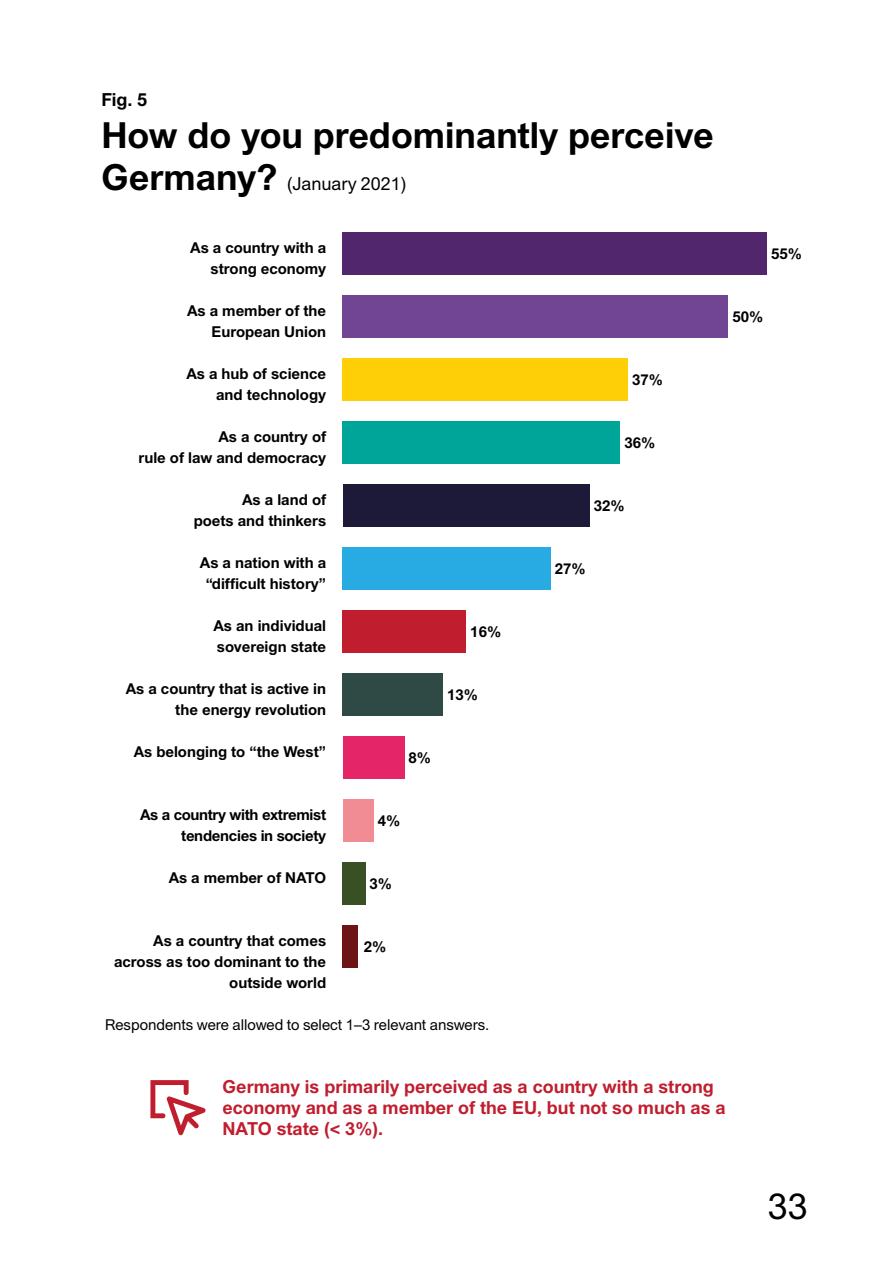
<style>
.page{position:relative;width:893px;height:1263px;background:#fff}
.page>*{position:absolute;margin:0;border:0;box-sizing:border-box;transform-origin:0 0}
.t1{font:700 36px "Union";color:#000}
.t2{font:36px "Union";color:#000}
.t3{font:700 18px/21px "Union";color:#c01e2e}
.t4{font:18px "Union";color:#000}
.t5{font:700 18px "Union";color:#000}
.t6{font:700 15px/21px "Union";color:#000;text-align:right}
.t7{font:15px "Union";color:#000}
.t8{font:700 15px/21px "Union";letter-spacing:-.02em;color:#000;text-align:right}
.s1{font-weight:700;font-size:36px}
</style>
<div class="page">
<div style="left:343px;top:232px;width:424px;height:42px;background:#51266d"></div>
<div style="left:343px;top:295px;width:385px;height:42px;background:#714594"></div>
<div style="left:343px;top:358px;width:285px;height:42px;background:#fecf07"></div>
<div style="left:343px;top:421px;width:277px;height:42px;background:#00a59a"></div>
<div style="left:343px;top:484px;width:246px;height:42px;background:#1d1a39"></div>
<div style="left:343px;top:547px;width:208px;height:42px;background:#28abe3"></div>
<div style="left:343px;top:610px;width:123px;height:42px;background:#c01e2e"></div>
<div style="left:343px;top:673px;width:100px;height:42px;background:#2f4945"></div>
<div style="left:343px;top:736px;width:61px;height:42px;background:#e42567"></div>
<div style="left:343px;top:799px;width:30px;height:42px;background:#f18c95"></div>
<div style="left:343px;top:862px;width:23px;height:42px;background:#385024"></div>
<div style="left:343px;top:925px;width:15px;height:42px;background:#6c1416"></div>
<svg style="left:150px;top:1080px;width:56px;height:55px"></svg>
<p class="t5" style="left:101px;top:89px;width:47px">Fig. 5</p>
<h1 class="t1" style="left:101px;top:113px;width:614px">How do you predominantly perceive</h1>
<p class="t4" style="left:101px;top:173px;width:306px"><span class="s1">Germany?</span> (January 2021)</p>
<p class="t6" style="left:190px;top:237px;width:137px">As a country with a strong economy</p>
<p class="t6" style="left:187px;top:300px;width:141px">As a member of the<br>European Union</p>
<p class="t6" style="left:186px;top:363px;width:141px">As a hub of science and technology</p>
<p class="t6" style="left:139px;top:426px;width:189px">As a country of<br>rule of law and democracy</p>
<p class="t6" style="left:194px;top:489px;width:134px">As a land of<br>poets and thinkers</p>
<p class="t6" style="left:200px;top:552px;width:128px;text-align:center">As a nation with a “difficult history”</p>
<p class="t6" style="left:214px;top:615px;width:114px;text-align:left">As an individual sovereign state</p>
<p class="t6" style="left:126px;top:678px;width:202px">As a country that is active in the energy revolution</p>
<p class="t6" style="left:134px;top:741px;width:194px">As belonging to “the West”</p>
<p class="t8" style="left:140px;top:804px;width:188px">As a country with extremist tendencies in society</p>
<p class="t6" style="left:169px;top:867px;width:159px">As a member of NATO</p>
<p class="t6" style="left:470px;top:621px;width:32px">16%</p>
<p class="t6" style="left:447px;top:684px;width:32px">13%</p>
<p class="t6" style="left:409px;top:747px;width:24px">8%</p>
<p class="t6" style="left:378px;top:810px;width:24px">4%</p>
<p class="t6" style="left:370px;top:873px;width:24px">3%</p>
<p class="t6" style="left:114px;top:930px;width:214px">As a country that comes across as too dominant to the outside world</p>
<p class="t6" style="left:364px;top:936px;width:24px">2%</p>
<p class="t7" style="left:105px;top:1016px;width:386px">Respondents were allowed to select 1–3 relevant answers.</p>
<p class="t6" style="left:632px;top:369px;width:32px">37%</p>
<p class="t6" style="left:624px;top:432px;width:32px">36%</p>
<p class="t6" style="left:594px;top:495px;width:32px">32%</p>
<p class="t6" style="left:555px;top:558px;width:32px">27%</p>
<p class="t6" style="left:771px;top:243px;width:32px">55%</p>
<p class="t6" style="left:732px;top:306px;width:32px">50%</p>
<p class="t3" style="left:223px;top:1076px;width:505px">Germany is primarily perceived as a country with a strong economy and as a member of the EU, but not so much as a<br>NATO state (&lt; 3%).</p>
<h1 class="t2" style="left:768px;top:1185px;width:42px">33</h1>
</div>
